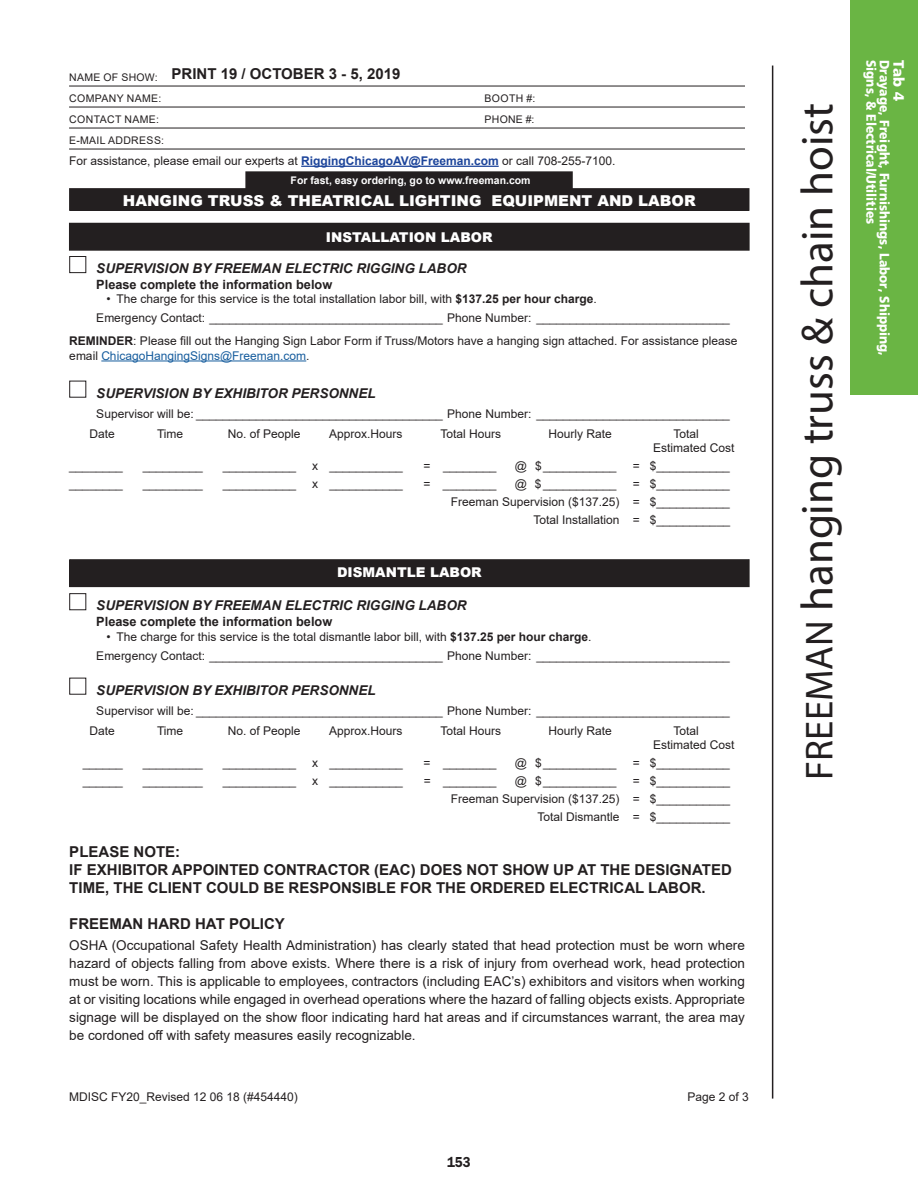
<style>
.page{position:relative;width:918px;height:1188px;background:#fff}
.page>*{position:absolute;margin:0;border:0;box-sizing:border-box;transform-origin:0 0}
.t1{font:45px "Myriad Pro";color:#231f20}
.t2{font:700 15px/18px "Arial";color:#231f20}
.t3{font:900 15px "Arial";color:#fff}
.t4{font:900 15px "Frutiger";color:#fff}
.t5{font:600 15px "Franklin Got ITC";color:#231f20;scale:.9 1}
.t6{font:13.5px/18px "Arial";color:#231f20;text-align:justify}
.t7{font:italic 700 13.5px "Arial";color:#231f20}
.t8{font:900 13.5px "Frutiger";color:#fff;scale:.9 1}
.t9{font:900 13.5px "Arial";color:#fff}
.t10{font:700 12.75px "Arial";color:#231f20}
.t11{font:12px/18px "Arial";color:#231f20}
.t12{font:10.5px/21px "Arial";letter-spacing:.035em;color:#231f20}
.t13{font:700 10.5px "Arial";color:#fff}
.s1{font-weight:700;color:#1c449a}
.s2{font-weight:700}
.s3{color:#175d9e}
.s4{font-size:39px}
</style>
<div class="page">
<div style="left:850px;top:0;width:68px;height:395px;background:#6ab544"></div>
<div style="left:69px;top:223px;width:680px;height:27px;background:#231f20"></div>
<div style="left:69px;top:223px;width:680px;height:28px;border:1px solid #231f20"></div>
<hr style="left:772px;top:66px;width:1px;height:1033px;background:#231f20">
<hr style="left:101px;top:361px;width:205px;height:1px;background:#175d9e">
<div style="left:69px;top:256px;width:17px;height:17px;border:1px solid #231f20"></div>
<div style="left:69px;top:381px;width:17px;height:17px;border:1px solid #231f20"></div>
<div style="left:69px;top:593px;width:17px;height:17px;border:1px solid #231f20"></div>
<div style="left:69px;top:678px;width:17px;height:17px;border:1px solid #231f20"></div>
<div style="left:70px;top:560px;width:679px;height:27px;background:#231f20"></div>
<div style="left:69px;top:559px;width:680px;height:28px;border:1px solid #231f20"></div>
<hr style="left:69px;top:86px;width:676px;height:1px;background:#231f20">
<hr style="left:69px;top:107px;width:676px;height:1px;background:#231f20">
<hr style="left:69px;top:128px;width:676px;height:1px;background:#231f20">
<hr style="left:69px;top:149px;width:676px;height:1px;background:#231f20">
<hr style="left:301px;top:166px;width:198px;height:1px;background:#1c449a">
<div style="left:246px;top:172px;width:326px;height:18px;background:#231f20"></div>
<div style="left:245px;top:171px;width:328px;height:19px;border:2px solid #231f20"></div>
<div style="left:70px;top:189px;width:679px;height:21px;background:#231f20"></div>
<div style="left:69px;top:188px;width:680px;height:23px;border:2px solid #231f20"></div>
<p class="t12" style="left:69px;top:67px;width:94px">NAME OF SHOW:<br>COMPANY NAME:</p>
<p class="t2" style="left:172px;top:65px;width:230px">PRINT 19 / OCTOBER 3 - 5, 2019</p>
<p class="t12" style="left:485px;top:88px;width:52px">BOOTH #:</p>
<p class="t12" style="left:69px;top:109px;width:91px">CONTACT NAME:</p>
<p class="t12" style="left:485px;top:109px;width:51px">PHONE #:</p>
<p class="t12" style="left:69px;top:130px;width:96px">E-MAIL ADDRESS:</p>
<p class="t11" style="left:69px;top:152px;width:548px">For assistance, please email our experts at <span class="s1">RiggingChicagoAV@Freeman.com</span> or call 708-255-7100.</p>
<p class="t13" style="left:291px;top:173px;width:242px">For fast, easy ordering, go to www.freeman.com</p>
<p class="t3" style="left:123px;top:190px;width:574px">HANGING TRUSS &amp; THEATRICAL LIGHTING EQUIPMENT AND LABOR</p>
<p class="t9" style="left:326px;top:228px;width:168px">INSTALLATION LABOR</p>
<p class="t7" style="left:96px;top:259px;width:372px">SUPERVISION BY FREEMAN ELECTRIC RIGGING LABOR</p>
<p class="t10" style="left:96px;top:276px;width:237px">Please complete the information below</p>
<p class="t11" style="left:96px;top:289px;width:635px;line-height:19.2px;text-indent:10px">• The charge for this service is the total installation labor bill, with <span class="s2">$137.25 per hour charge</span>.<br>Emergency Contact: ___________________________________ Phone Number: _____________________________</p>
<p class="t11" style="left:69px;top:334px;width:670px;line-height:14.2px"><span class="s2">REMINDER</span>: Please fill out the Hanging Sign Labor Form if Truss/Motors have a hanging sign attached. For assistance please email <span class="s3">ChicagoHangingSigns@Freeman.com</span>.</p>
<p class="t7" style="left:96px;top:384px;width:281px">SUPERVISION BY EXHIBITOR PERSONNEL</p>
<p class="t11" style="left:90px;top:403px;width:642px;line-height:20.1px;text-indent:7px">Supervisor will be: _____________________________________ Phone Number: _____________________________<br>Date</p>
<p class="t11" style="left:157px;top:424px;width:28px">Time</p>
<p class="t11" style="left:228px;top:424px;width:74px">No. of People</p>
<p class="t11" style="left:329px;top:424px;width:75px">Approx.Hours</p>
<p class="t11" style="left:441px;top:424px;width:62px">Total Hours</p>
<p class="t11" style="left:549px;top:424px;width:65px">Hourly Rate</p>
<p class="t11" style="left:653px;top:426px;width:83px;line-height:14.2px;text-indent:20px">Total<br>Estimated Cost</p>
<p class="t11" style="left:69px;top:457px;width:55px">________</p>
<p class="t11" style="left:143px;top:457px;width:62px">_________</p>
<p class="t11" style="left:223px;top:457px;width:75px">___________</p>
<p class="t11" style="left:312px;top:457px;width:92px">x ___________</p>
<p class="t11" style="left:424px;top:457px;width:74px">= ________</p>
<p class="t11" style="left:515px;top:457px;width:103px">@ $ ___________</p>
<p class="t11" style="left:633px;top:457px;width:99px">= $ ___________</p>
<p class="t11" style="left:69px;top:475px;width:55px">________</p>
<p class="t11" style="left:143px;top:475px;width:62px">_________</p>
<p class="t11" style="left:223px;top:475px;width:75px">___________</p>
<p class="t11" style="left:312px;top:475px;width:92px">x ___________</p>
<p class="t11" style="left:424px;top:475px;width:74px">= ________</p>
<p class="t11" style="left:515px;top:475px;width:103px">@ $ ___________</p>
<p class="t11" style="left:451px;top:475px;width:281px;text-align:right">= $ ___________<br>Freeman Supervision ($137.25) = $ ___________<br>Total Installation = $ ___________</p>
<p class="t9" style="left:337px;top:563px;width:146px">DISMANTLE LABOR</p>
<p class="t7" style="left:96px;top:596px;width:372px">SUPERVISION BY FREEMAN ELECTRIC RIGGING LABOR</p>
<p class="t10" style="left:96px;top:613px;width:237px">Please complete the information below</p>
<p class="t11" style="left:96px;top:627px;width:635px;line-height:19.2px;text-indent:10px">• The charge for this service is the total dismantle labor bill, with <span class="s2">$137.25 per hour charge</span>.<br>Emergency Contact: ___________________________________ Phone Number: _____________________________</p>
<p class="t7" style="left:96px;top:681px;width:281px">SUPERVISION BY EXHIBITOR PERSONNEL</p>
<p class="t11" style="left:90px;top:700px;width:642px;line-height:20.1px;text-indent:7px">Supervisor will be: _____________________________________ Phone Number: _____________________________<br>Date</p>
<p class="t11" style="left:157px;top:722px;width:28px">Time</p>
<p class="t11" style="left:228px;top:722px;width:74px">No. of People</p>
<p class="t11" style="left:329px;top:722px;width:75px">Approx.Hours</p>
<p class="t11" style="left:441px;top:722px;width:62px">Total Hours</p>
<p class="t11" style="left:549px;top:722px;width:65px">Hourly Rate</p>
<p class="t11" style="left:653px;top:723px;width:83px;line-height:14.2px;text-indent:20px">Total<br>Estimated Cost</p>
<p class="t11" style="left:83px;top:754px;width:42px">______</p>
<p class="t11" style="left:143px;top:754px;width:62px">_________</p>
<p class="t11" style="left:223px;top:754px;width:75px">___________</p>
<p class="t11" style="left:312px;top:754px;width:92px">x ___________</p>
<p class="t11" style="left:424px;top:754px;width:74px">= ________</p>
<p class="t11" style="left:515px;top:754px;width:103px">@ $ ___________</p>
<p class="t11" style="left:633px;top:754px;width:99px">= $ ___________</p>
<p class="t11" style="left:83px;top:772px;width:42px">______</p>
<p class="t11" style="left:143px;top:772px;width:62px">_________</p>
<p class="t11" style="left:223px;top:772px;width:75px">___________</p>
<p class="t11" style="left:312px;top:772px;width:92px">x ___________</p>
<p class="t11" style="left:424px;top:772px;width:74px">= ________</p>
<p class="t11" style="left:515px;top:772px;width:103px">@ $ ___________</p>
<p class="t11" style="left:451px;top:772px;width:281px;text-align:right">= $ ___________<br>Freeman Supervision ($137.25) = $ ___________<br>Total Dismantle = $ ___________</p>
<p class="t2" style="left:69px;top:843px;width:664px">PLEASE NOTE:<br>IF EXHIBITOR APPOINTED CONTRACTOR (EAC) DOES NOT SHOW UP AT THE DESIGNATED<br>TIME, THE CLIENT COULD BE RESPONSIBLE FOR THE ORDERED ELECTRICAL LABOR.</p>
<p class="t2" style="left:69px;top:915px;width:217px">FREEMAN HARD HAT POLICY</p>
<p class="t6" style="left:69px;top:936px;width:677px">OSHA (Occupational Safety Health Administration) has clearly stated that head protection must be worn where hazard of objects falling from above exists. Where there is a risk of injury from overhead work, head protection must be worn. This is applicable to employees, contractors (including EAC’s) exhibitors and visitors when working at or visiting locations while engaged in overhead operations where the hazard of falling objects exists. Appropriate signage will be displayed on the show floor indicating hard hat areas and if circumstances warrant, the area may be cordoned off with safety measures easily recognizable.</p>
<p class="t11" style="left:69px;top:1087px;width:230px">MDISC FY20_Revised 12 06 18 (#454440)</p>
<p class="t11" style="left:687px;top:1087px;width:63px">Page 2 of 3</p>
<p class="t5" style="left:447px;top:1154px;width:28px">153</p>
<h1 class="t1" style="left:790px;top:780px;width:678px;rotate:-90deg"><span class="s4">FREEMAN</span> hanging truss &amp; chain hoist</h1>
<p class="t8" style="left:879px;top:60px;width:184px;rotate:90deg">Signs, &amp; Electrical/Utilities</p>
<p class="t8" style="left:893px;top:60px;width:331px;rotate:90deg">Drayage, Freight, Furnishings, Labor, Shipping,</p>
<p class="t4" style="left:908px;top:60px;width:43px;rotate:90deg">Tab 4</p>
</div>
